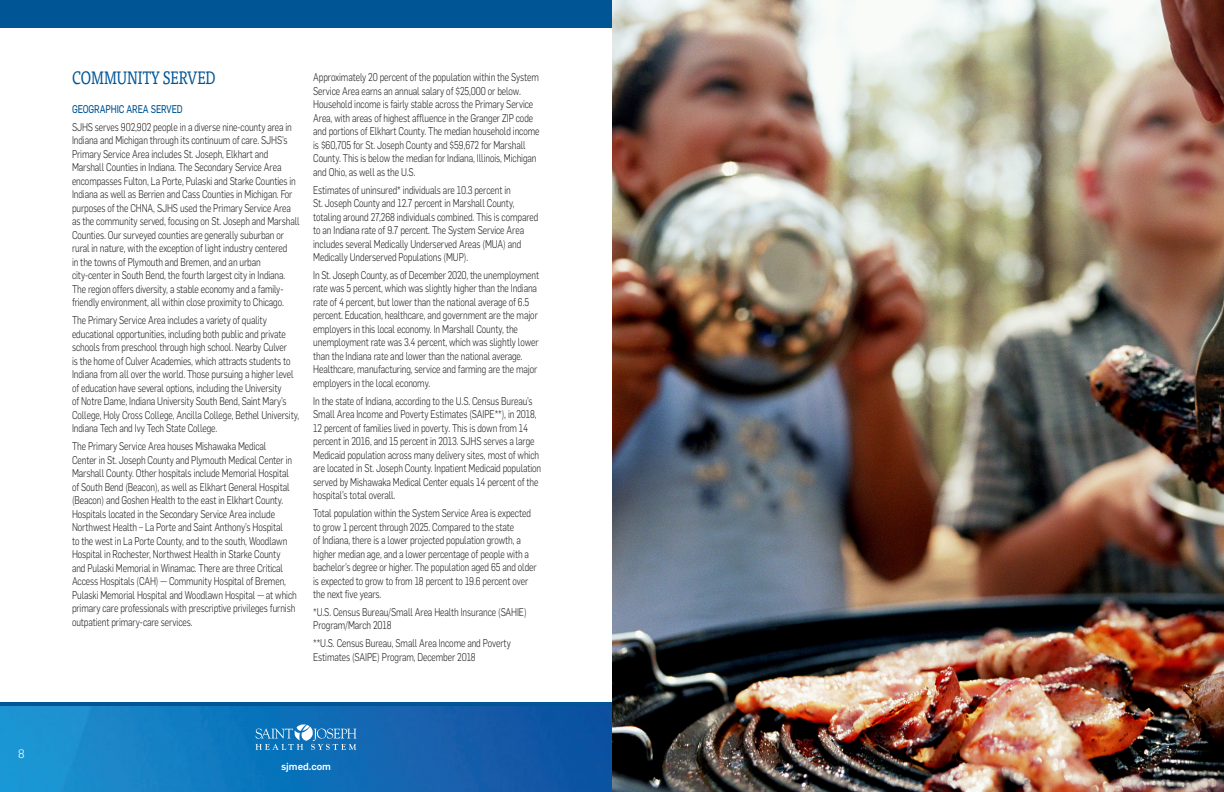
<style>
.page{position:relative;width:1224px;height:792px;background:#fff}
.page>*{position:absolute;margin:0;border:0;box-sizing:border-box;transform-origin:0 0}
.CatHdr2{font:18px "Tisa Pro";color:#005595;scale:.8 1}
.t1{font:300 12px "Flama";color:#fff}
.CatCopy{font:300 11px/13.5px "Flama";letter-spacing:-.01em;color:#231f20;scale:.8 1}
.CatSubHdr{font:11px "Flama Basic";letter-spacing:-.01em;color:#005595;scale:.8 1}
.t2{font:500 10px "Flama";color:#fff}
</style>
<div class="page">
<img style="left:0;top:706px;width:612px;height:86px">
<svg style="left:255px;top:723px;width:102px;height:27px;background:#3989c4"></svg>
<div style="left:0;top:0;width:613px;height:25px;background:#005595"></div>
<hr style="left:0;top:25px;width:613px;height:3px;background:#005595">
<hr style="left:0;top:702px;width:613px;height:3px;background:#005595">
<img style="left:613px;top:0;width:611px;height:792px">
<p class="t1" style="left:18px;top:745px;width:8px">8</p>
<p class="CatHdr2" style="left:72px;top:64px;width:181px">COMMUNITY SERVED</p>
<p class="CatSubHdr" style="left:72px;top:101px;width:140px">GEOGRAPHIC AREA SERVED</p>
<p class="CatCopy" style="left:72px;top:120px;width:286px">SJHS serves 902,902 people in a diverse nine-county area in Indiana and Michigan through its continuum of care. SJHS’s Primary Service Area includes St. Joseph, Elkhart and Marshall Counties in Indiana. The Secondary Service Area encompasses Fulton, La Porte, Pulaski and Starke Counties in Indiana as well as Berrien and Cass Counties in Michigan. For purposes of the CHNA, SJHS used the Primary Service Area as the community served, focusing on St. Joseph and Marshall Counties. Our surveyed counties are generally suburban or rural in nature, with the exception of light industry centered<br>in the towns of Plymouth and Bremen, and an urban city-center in South Bend, the fourth largest city in Indiana.<br>The region offers diversity, a stable economy and a family&shy;friendly environment, all within close proximity to Chicago.</p>
<p class="CatCopy" style="left:72px;top:313px;width:286px">The Primary Service Area includes a variety of quality educational opportunities, including both public and private schools from preschool through high school. Nearby Culver<br>is the home of Culver Academies, which attracts students to Indiana from all over the world. Those pursuing a higher level of education have several options, including the University<br>of Notre Dame, Indiana University South Bend, Saint Mary’s College, Holy Cross College, Ancilla College, Bethel University, Indiana Tech and Ivy Tech State College.</p>
<p class="CatCopy" style="left:72px;top:439px;width:283px">The Primary Service Area houses Mishawaka Medical<br>Center in St. Joseph County and Plymouth Medical Center in Marshall County. Other hospitals include Memorial Hospital of South Bend (Beacon), as well as Elkhart General Hospital (Beacon) and Goshen Health to the east in Elkhart County.<br>Hospitals located in the Secondary Service Area include Northwest Health – La Porte and Saint Anthony’s Hospital<br>to the west in La Porte County, and to the south, Woodlawn Hospital in Rochester, Northwest Health in Starke County<br>and Pulaski Memorial in Winamac. There are three Critical Access Hospitals (CAH) — Community Hospital of Bremen, Pulaski Memorial Hospital and Woodlawn Hospital — at which primary care professionals with prescriptive privileges furnish outpatient primary-care services.</p>
<p class="CatCopy" style="left:313px;top:70px;width:284px">Approximately 20 percent of the population within the System Service Area earns an annual salary of $25,000 or below.<br>Household income is fairly stable across the Primary Service Area, with areas of highest affluence in the Granger ZIP code and portions of Elkhart County. The median household income is $60,705 for St. Joseph County and $59,672 for Marshall County. This is below the median for Indiana, Illinois, Michigan and Ohio, as well as the U.S.</p>
<p class="CatCopy" style="left:313px;top:182px;width:283px">Estimates of uninsured* individuals are 10.3 percent in<br>St. Joseph County and 12.7 percent in Marshall County, totaling around 27,268 individuals combined. This is compared to an Indiana rate of 9.7 percent. The System Service Area includes several Medically Underserved Areas (MUA) and Medically Underserved Populations (MUP).</p>
<p class="CatCopy" style="left:313px;top:268px;width:284px">In St. Joseph County, as of December 2020, the unemployment rate was 5 percent, which was slightly higher than the Indiana rate of 4 percent, but lower than the national average of 6.5 percent. Education, healthcare, and government are the major employers in this local economy. In Marshall County, the unemployment rate was 3.4 percent, which was slightly lower than the Indiana rate and lower than the national average.<br>Healthcare, manufacturing, service and farming are the major employers in the local economy.</p>
<p class="CatCopy" style="left:313px;top:394px;width:287px">In the state of Indiana, according to the U.S. Census Bureau’s Small Area Income and Poverty Estimates (SAIPE**), in 2018, 12 percent of families lived in poverty. This is down from 14 percent in 2016, and 15 percent in 2013. SJHS serves a large Medicaid population across many delivery sites, most of which are located in St. Joseph County. Inpatient Medicaid population served by Mishawaka Medical Center equals 14 percent of the hospital’s total overall.</p>
<p class="CatCopy" style="left:313px;top:506px;width:281px">Total population within the System Service Area is expected to grow 1 percent through 2025. Compared to the state<br>of Indiana, there is a lower projected population growth, a higher median age, and a lower percentage of people with a bachelor’s degree or higher. The population aged 65 and older is expected to grow to from 18 percent to 19.6 percent over the next five years.</p>
<p class="CatCopy" style="left:313px;top:605px;width:268px">*U.S. Census Bureau/Small Area Health Insurance (SAHIE)<br>Program/March 2018</p>
<p class="CatCopy" style="left:313px;top:636px;width:249px">**U.S. Census Bureau, Small Area Income and Poverty<br>Estimates (SAIPE) Program, December 2018</p>
<p class="t2" style="left:281px;top:760px;width:51px">sjmed.com</p>
</div>
